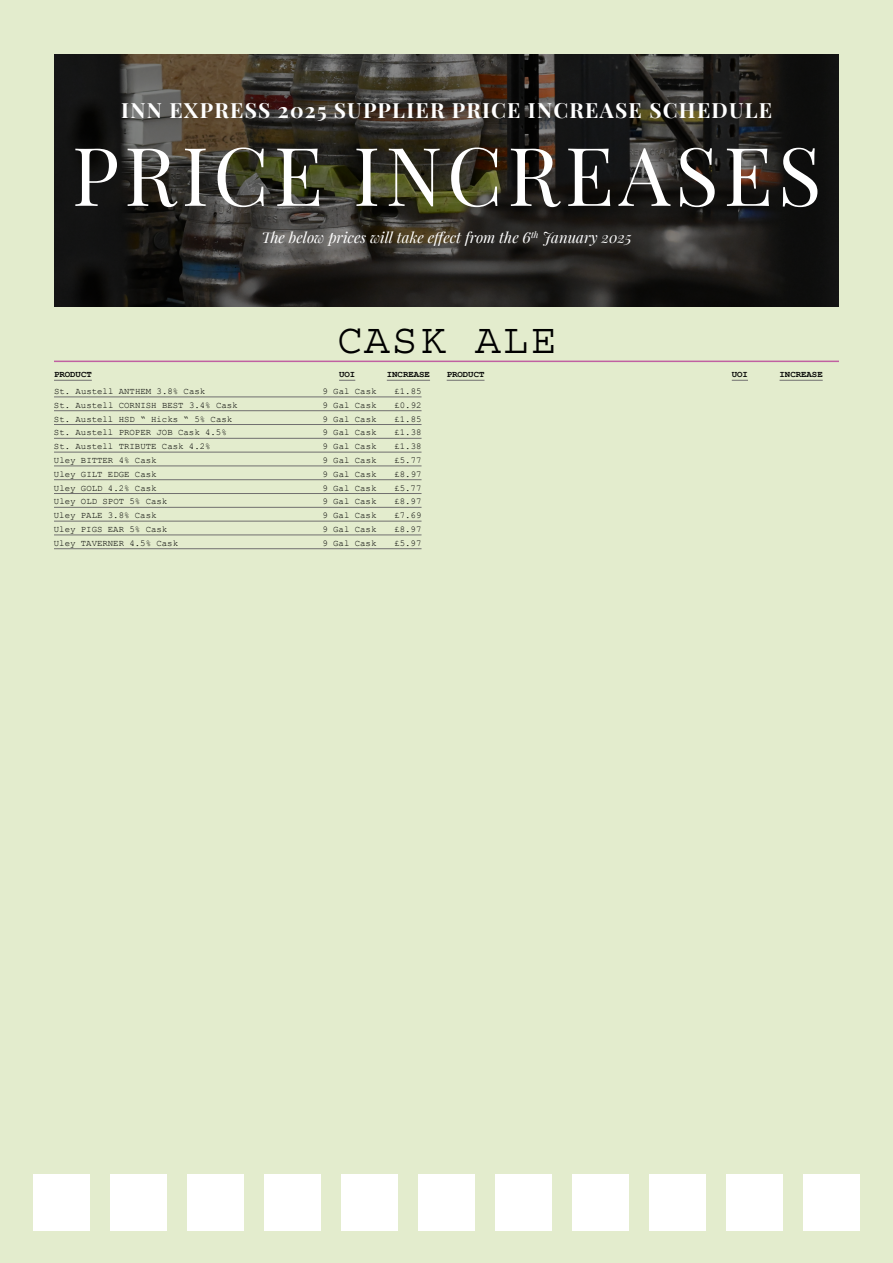
<style>
.page{position:relative;width:893px;height:1263px;background:#e3eccd}
.page>*{position:absolute;margin:0;border:0;box-sizing:border-box;transform-origin:0 0}
.t1{font:81px "Playfair Display";letter-spacing:.06em;color:#fff}
.t2{font:42px "Courier Std";letter-spacing:.06em;color:#000}
.t3{font:700 21px "Playfair Display";letter-spacing:.06em;color:#fff}
.t4{font:italic 15px "Playfair Display";color:#fff}
.t5{font:9px "Courier New";color:#000}
.t6{font:700 9px "Courier New";color:#000}
</style>
<div class="page">
<svg style="left:54px;top:54px;width:785px;height:253px;background:#2a2722"></svg>
<hr style="left:54px;top:361px;width:785px;height:1px;background:#c060a1">
<div style="left:33px;top:1174px;width:57px;height:57px;background:#fff"></div>
<div style="left:110px;top:1174px;width:57px;height:57px;background:#fff"></div>
<div style="left:187px;top:1174px;width:57px;height:57px;background:#fff"></div>
<div style="left:264px;top:1174px;width:57px;height:57px;background:#fff"></div>
<div style="left:341px;top:1174px;width:57px;height:57px;background:#fff"></div>
<div style="left:418px;top:1174px;width:57px;height:57px;background:#fff"></div>
<div style="left:495px;top:1174px;width:57px;height:57px;background:#fff"></div>
<div style="left:572px;top:1174px;width:57px;height:57px;background:#fff"></div>
<div style="left:649px;top:1174px;width:57px;height:57px;background:#fff"></div>
<div style="left:726px;top:1174px;width:57px;height:57px;background:#fff"></div>
<div style="left:803px;top:1174px;width:57px;height:57px;background:#fff"></div>
<hr style="left:54px;top:380px;width:38px;height:1px;background:#706f6f">
<hr style="left:447px;top:380px;width:37px;height:1px;background:#706f6f">
<svg style="left:339px;top:380px;width:16px;height:1px"></svg>
<svg style="left:732px;top:380px;width:16px;height:1px"></svg>
<hr style="left:387px;top:380px;width:43px;height:1px;background:#706f6f">
<hr style="left:779px;top:380px;width:44px;height:1px;background:#706f6f">
<hr style="left:54px;top:397px;width:368px;height:1px;background:#706f6f">
<hr style="left:54px;top:410px;width:368px;height:1px;background:#706f6f">
<hr style="left:54px;top:424px;width:368px;height:1px;background:#706f6f">
<hr style="left:54px;top:438px;width:368px;height:1px;background:#706f6f">
<hr style="left:54px;top:452px;width:368px;height:1px;background:#706f6f">
<hr style="left:54px;top:466px;width:368px;height:1px;background:#706f6f">
<hr style="left:54px;top:479px;width:368px;height:1px;background:#706f6f">
<hr style="left:54px;top:493px;width:368px;height:1px;background:#706f6f">
<hr style="left:54px;top:507px;width:368px;height:1px;background:#706f6f">
<hr style="left:54px;top:521px;width:368px;height:1px;background:#706f6f">
<hr style="left:54px;top:535px;width:368px;height:1px;background:#706f6f">
<hr style="left:54px;top:548px;width:368px;height:1px;background:#706f6f">
<h3 class="t3" style="left:121px;top:94px;width:652px">INN EXPRESS 2025 SUPPLIER PRICE INCREASE SCHEDULE</h3>
<h1 class="t1" style="left:72px;top:112px;width:751px">PRICE INCREASES</h1>
<h3 class="t4" style="left:261px;top:226px;width:372px">The below prices will take effect from the 6<sup>th</sup> January 2025</h3>
<h2 class="t2" style="left:337px;top:317px;width:221px">CASK ALE</h2>
<p class="t6" style="left:54px;top:369px;width:39px">PRODUCT</p>
<p class="t6" style="left:339px;top:369px;width:18px">UOI</p>
<p class="t6" style="left:387px;top:369px;width:45px">INCREASE</p>
<p class="t6" style="left:447px;top:369px;width:39px">PRODUCT</p>
<p class="t6" style="left:732px;top:369px;width:18px">UOI</p>
<p class="t6" style="left:779px;top:369px;width:45px">INCREASE</p>
<p class="t5" style="left:54px;top:385px;width:153px">St. Austell ANTHEM 3.8% Cask</p>
<p class="t5" style="left:322px;top:385px;width:55px">9 Gal Cask</p>
<p class="t5" style="left:394px;top:385px;width:28px">£1.85</p>
<p class="t5" style="left:54px;top:399px;width:185px">St. Austell CORNISH BEST 3.4% Cask</p>
<p class="t5" style="left:322px;top:399px;width:55px">9 Gal Cask</p>
<p class="t5" style="left:394px;top:399px;width:28px">£0.92</p>
<p class="t5" style="left:54px;top:413px;width:180px">St. Austell HSD “ Hicks “ 5% Cask</p>
<p class="t5" style="left:322px;top:413px;width:55px">9 Gal Cask</p>
<p class="t5" style="left:394px;top:413px;width:28px">£1.85</p>
<p class="t5" style="left:54px;top:427px;width:174px">St. Austell PROPER JOB Cask 4.5%</p>
<p class="t5" style="left:322px;top:427px;width:55px">9 Gal Cask</p>
<p class="t5" style="left:394px;top:427px;width:28px">£1.38</p>
<p class="t5" style="left:54px;top:441px;width:158px">St. Austell TRIBUTE Cask 4.2%</p>
<p class="t5" style="left:322px;top:441px;width:55px">9 Gal Cask</p>
<p class="t5" style="left:394px;top:441px;width:28px">£1.38</p>
<p class="t5" style="left:54px;top:454px;width:104px">Uley BITTER 4% Cask</p>
<p class="t5" style="left:322px;top:454px;width:55px">9 Gal Cask</p>
<p class="t5" style="left:394px;top:454px;width:28px">£5.77</p>
<p class="t5" style="left:54px;top:468px;width:104px">Uley GILT EDGE Cask</p>
<p class="t5" style="left:322px;top:468px;width:55px">9 Gal Cask</p>
<p class="t5" style="left:394px;top:468px;width:28px">£8.97</p>
<p class="t5" style="left:54px;top:482px;width:104px">Uley GOLD 4.2% Cask</p>
<p class="t5" style="left:322px;top:482px;width:55px">9 Gal Cask</p>
<p class="t5" style="left:394px;top:482px;width:28px">£5.77</p>
<p class="t5" style="left:54px;top:496px;width:115px">Uley OLD SPOT 5% Cask</p>
<p class="t5" style="left:322px;top:496px;width:55px">9 Gal Cask</p>
<p class="t5" style="left:394px;top:496px;width:28px">£8.97</p>
<p class="t5" style="left:54px;top:510px;width:104px">Uley PALE 3.8% Cask</p>
<p class="t5" style="left:322px;top:510px;width:55px">9 Gal Cask</p>
<p class="t5" style="left:394px;top:510px;width:28px">£7.69</p>
<p class="t5" style="left:54px;top:523px;width:115px">Uley PIGS EAR 5% Cask</p>
<p class="t5" style="left:322px;top:523px;width:55px">9 Gal Cask</p>
<p class="t5" style="left:394px;top:523px;width:28px">£8.97</p>
<p class="t5" style="left:54px;top:537px;width:126px">Uley TAVERNER 4.5% Cask</p>
<p class="t5" style="left:322px;top:537px;width:55px">9 Gal Cask</p>
<p class="t5" style="left:394px;top:537px;width:28px">£5.97</p>
</div>
